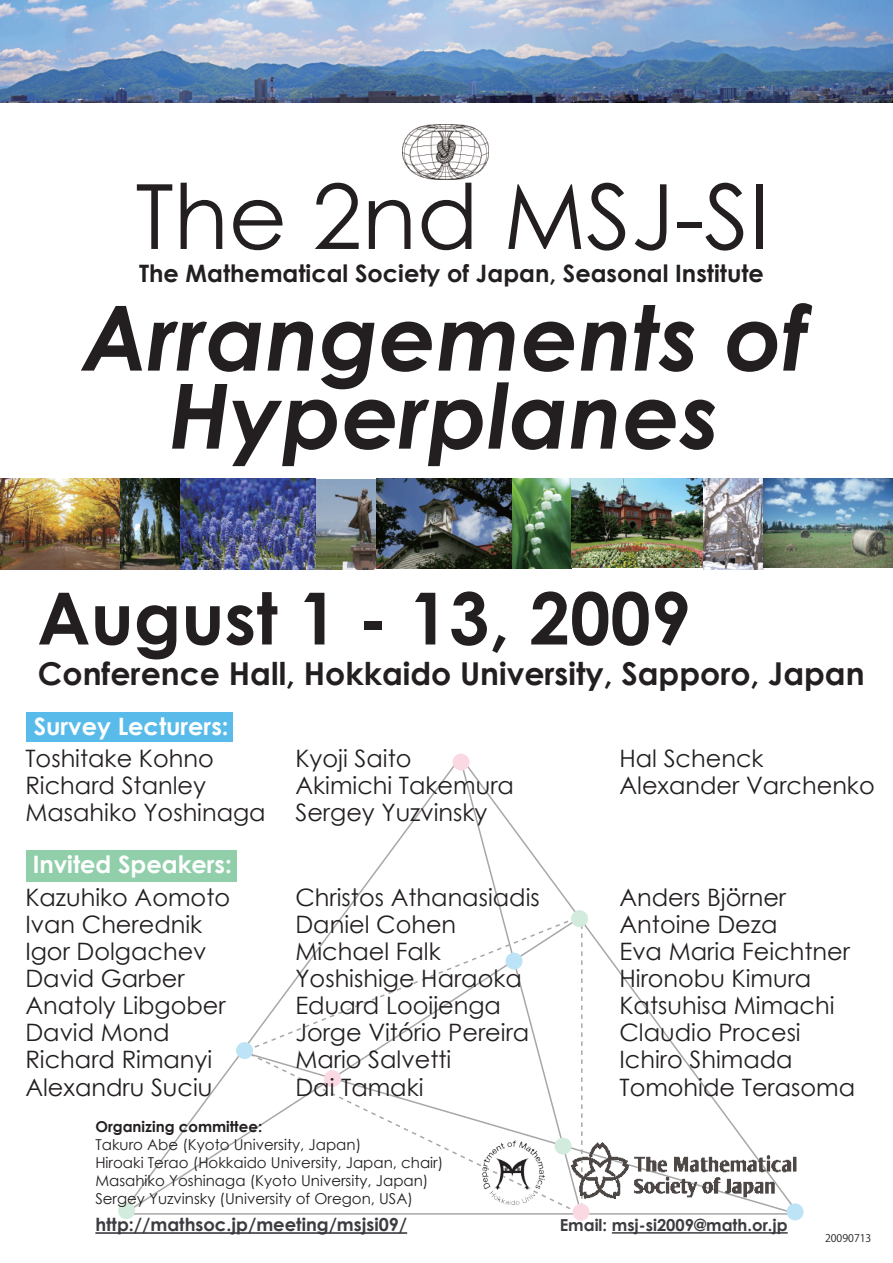
<style>
.page{position:relative;width:893px;height:1263px;background:#fff}
.page>*{position:absolute;margin:0;border:0;box-sizing:border-box;transform-origin:0 0}
.t1{font:italic 700 90px/78px "Century Gothic";color:#231f20;text-align:center}
.t2{font:90px "Century Gothic";color:#231f20}
.t3{font:700 72px "Century Gothic";color:#231f20}
.t4{font:700 31.5px "Century Gothic";color:#231f20}
.t5{font:24px "Century Gothic";color:#231f20}
.t6{font:700 24px "Century Gothic";color:#231f20}
.t7{font:700 24px "Century Gothic";color:#fff}
.t8{font:700 18px "Century Gothic";color:#3c3b40}
.t9{font:700 16.5px "Century Gothic";color:#3c3b40}
.t10{font:15px/18px "Century Gothic";color:#231f20}
.t11{font:700 15px "Century Gothic";color:#231f20}
.t12{font:10.5px "Koz Go Pro";color:#231f20}
</style>
<div class="page">
<svg style="left:461px;top:766px;width:114px;height:150px"></svg>
<svg style="left:129px;top:1042px;width:119px;height:166px"></svg>
<svg style="left:589px;top:1052px;width:199px;height:163px"></svg>
<svg style="left:248px;top:1052px;width:325px;height:163px"></svg>
<svg style="left:247px;top:916px;width:330px;height:136px"></svg>
<svg style="left:581px;top:926px;width:2px;height:208px"></svg>
<hr style="left:127px;top:1213px;width:671px;height:1px;background:#231f20">
<div style="left:452px;top:754px;width:18px;height:16px;background:#fbd9e3;border-radius:50%"></div>
<div style="left:324px;top:1070px;width:17px;height:17px;background:#fbd9e3;border-radius:50%"></div>
<div style="left:572px;top:1203px;width:18px;height:17px;background:#fbd9e3;border-radius:50%"></div>
<div style="left:571px;top:910px;width:17px;height:17px;background:#d3ebdd;border-radius:50%"></div>
<div style="left:118px;top:1202px;width:17px;height:17px;background:#d3ebdd;border-radius:50%"></div>
<div style="left:506px;top:953px;width:17px;height:17px;background:#bde4f6;border-radius:50%"></div>
<div style="left:236px;top:1042px;width:17px;height:17px;background:#bde4f6;border-radius:50%"></div>
<div style="left:787px;top:1203px;width:17px;height:17px;background:#bde4f6;border-radius:50%"></div>
<img style="left:0;top:478px;width:763px;height:92px">
<img style="left:763px;top:479px;width:130px;height:88px">
<hr style="left:95px;top:1232px;width:312px;height:2px;background:#3c3b40">
<div style="left:26px;top:712px;width:206px;height:30px;background:#59bbea"></div>
<div style="left:26px;top:850px;width:210px;height:31px;background:#91cfab"></div>
<hr style="left:612px;top:1232px;width:176px;height:1px;background:#3c3b40">
<img style="left:402px;top:125px;width:87px;height:54px">
<img style="left:552px;top:1134px;width:251px;height:75px">
<img style="left:479px;top:1138px;width:69px;height:70px">
<img style="left:0;top:0;width:893px;height:103px">
<h1 class="t2" style="left:135px;top:154px;width:635px">The 2nd MSJ-SI</h1>
<p class="t6" style="left:139px;top:255px;width:626px">The Mathematical Society of Japan, Seasonal Institute</p>
<h1 class="t1" style="left:82px;top:295px;width:727px">Arrangements of<br>Hyperplanes</h1>
<h2 class="t3" style="left:37px;top:564px;width:655px">August 1 - 13, 2009</h2>
<h3 class="t4" style="left:38px;top:650px;width:828px">Conference Hall, Hokkaido University, Sapporo, Japan</h3>
<p class="t7" style="left:34px;top:708px;width:196px">Survey Lecturers:</p>
<p class="t5" style="left:25px;top:741px;width:190px">Toshitake Kohno</p>
<p class="t5" style="left:295px;top:741px;width:118px">Kyoji Saito</p>
<p class="t5" style="left:619px;top:741px;width:146px">Hal Schenck</p>
<p class="t5" style="left:25px;top:768px;width:182px">Richard Stanley</p>
<p class="t5" style="left:295px;top:768px;width:220px">Akimichi Takemura</p>
<p class="t5" style="left:619px;top:768px;width:257px">Alexander Varchenko</p>
<p class="t5" style="left:25px;top:795px;width:464px">Masahiko Yoshinaga Sergey Yuzvinsky</p>
<p class="t7" style="left:33px;top:846px;width:201px">Invited Speakers:</p>
<p class="t5" style="left:25px;top:881px;width:206px">Kazuhiko Aomoto</p>
<p class="t5" style="left:295px;top:881px;width:246px">Christos Athanasiadis</p>
<p class="t5" style="left:619px;top:881px;width:168px">Anders Björner</p>
<p class="t5" style="left:25px;top:908px;width:178px">Ivan Cherednik</p>
<p class="t5" style="left:295px;top:908px;width:162px">Daniel Cohen</p>
<p class="t5" style="left:619px;top:908px;width:159px">Antoine Deza</p>
<p class="t5" style="left:25px;top:935px;width:183px">Igor Dolgachev</p>
<p class="t5" style="left:295px;top:935px;width:147px">Michael Falk</p>
<p class="t5" style="left:619px;top:935px;width:232px">Eva Maria Feichtner</p>
<p class="t5" style="left:25px;top:962px;width:161px">David Garber</p>
<p class="t5" style="left:295px;top:962px;width:228px">Yoshishige Haraoka</p>
<p class="t5" style="left:619px;top:962px;width:193px">Hironobu Kimura</p>
<p class="t5" style="left:25px;top:989px;width:202px">Anatoly Libgober</p>
<p class="t5" style="left:295px;top:989px;width:207px">Eduard Looijenga</p>
<p class="t5" style="left:619px;top:989px;width:217px">Katsuhisa Mimachi</p>
<p class="t5" style="left:25px;top:1016px;width:146px">David Mond</p>
<p class="t5" style="left:295px;top:1016px;width:235px">Jorge Vitório Pereira</p>
<p class="t5" style="left:619px;top:1016px;width:183px">Claudio Procesi</p>
<p class="t5" style="left:25px;top:1043px;width:188px">Richard Rimanyi</p>
<p class="t5" style="left:295px;top:1043px;width:157px">Mario Salvetti</p>
<p class="t5" style="left:619px;top:1043px;width:175px">Ichiro Shimada</p>
<p class="t5" style="left:25px;top:1070px;width:189px">Alexandru Suciu</p>
<p class="t5" style="left:295px;top:1070px;width:130px">Dai Tamaki</p>
<p class="t5" style="left:619px;top:1070px;width:237px">Tomohide Terasoma</p>
<p class="t11" style="left:95px;top:1115px;width:168px">Organizing committee:</p>
<p class="t10" style="left:95px;top:1135px;width:349px">Takuro Abe (Kyoto University, Japan)<br>Hiroaki Terao (Hokkaido University, Japan, chair)<br>Masahiko Yoshinaga (Kyoto University, Japan)<br>Sergey Yuzvinsky (University of Oregon, USA)</p>
<p class="t8" style="left:95px;top:1211px;width:313px">http://mathsoc.jp/meeting/msjsi09/</p>
<p class="t9" style="left:560px;top:1213px;width:230px">Email: msj-si2009@math.or.jp</p>
<p class="t12" style="left:825px;top:1231px;width:48px">20090713</p>
</div>
